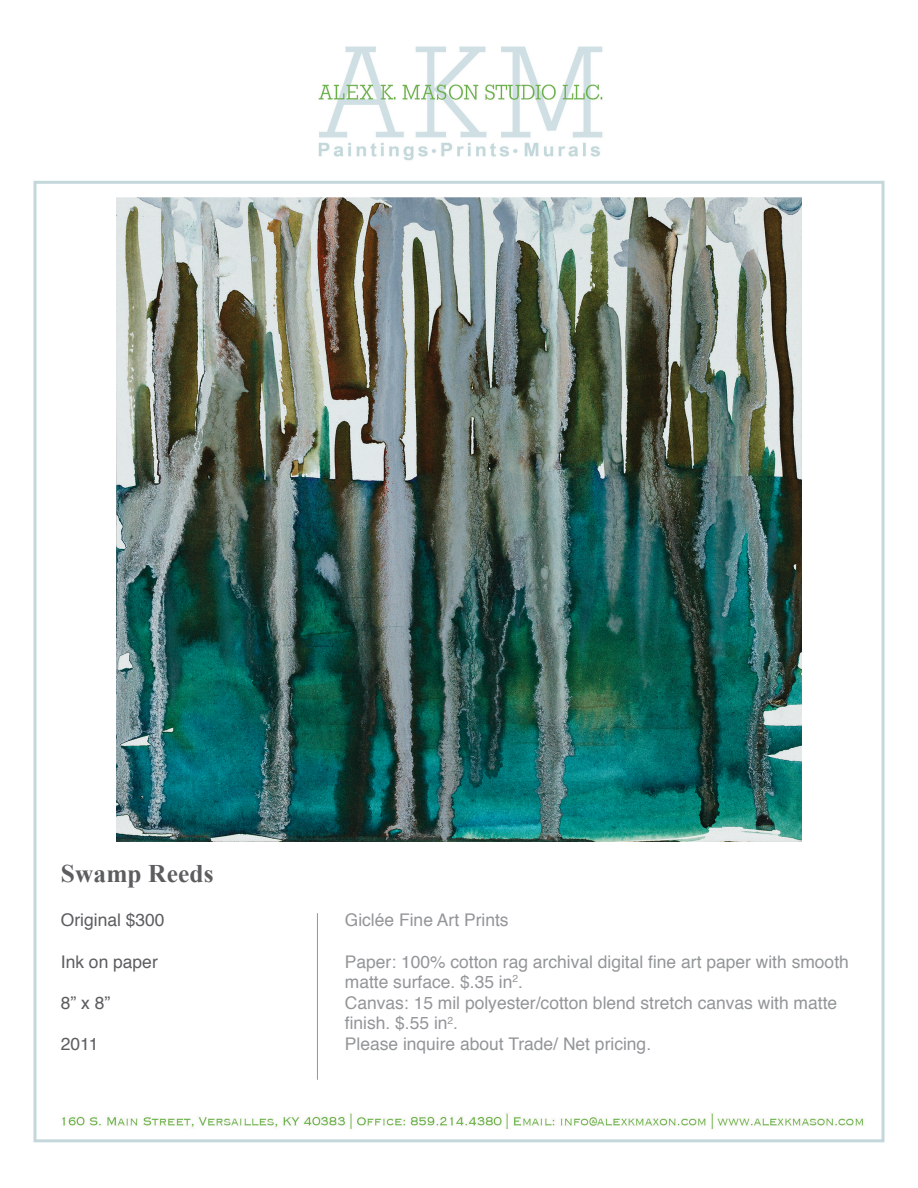
<style>
.page{position:relative;width:918px;height:1188px;background:#fff}
.page>*{position:absolute;margin:0;border:0;box-sizing:border-box;transform-origin:0 0}
.t1{font:700 25.35px "Times New Roman";letter-spacing:.005em;color:#5b5d5f}
.t2{font:17.4px/20.5px "Helvetica";color:#939698}
.t3{font:17.4px "Helvetica";color:#5b5d5f}
</style>
<div class="page">
<img style="left:117px;top:197px;width:684px;height:645px">
<hr style="left:317px;top:913px;width:1px;height:167px;background:#939698">
<svg style="left:34px;top:180px;width:850px;height:1px"></svg>
<img style="left:318px;top:46px;width:285px;height:115px">
<img style="left:54px;top:1113px;width:819px;height:30px">
<h1 class="t1" style="left:61px;top:856px;width:154px">Swamp Reeds</h1>
<p class="t3" style="left:61px;top:907px;width:105px">Original $300</p>
<p class="t3" style="left:61px;top:948px;width:98px">Ink on paper</p>
<p class="t3" style="left:61px;top:989px;width:51px">8” x 8”</p>
<p class="t3" style="left:61px;top:1030px;width:39px">2011</p>
<p class="t2" style="left:345px;top:910px;width:165px">Giclée Fine Art Prints</p>
<p class="t2" style="left:345px;top:952px;width:506px">Paper: 100% cotton rag archival digital fine art paper with smooth matte surface. $.35 in<sup>2</sup>.<br>Canvas: 15 mil polyester/cotton blend stretch canvas with matte finish. $.55 in<sup>2</sup>.<br>Please inquire about Trade/ Net pricing.</p>
</div>
